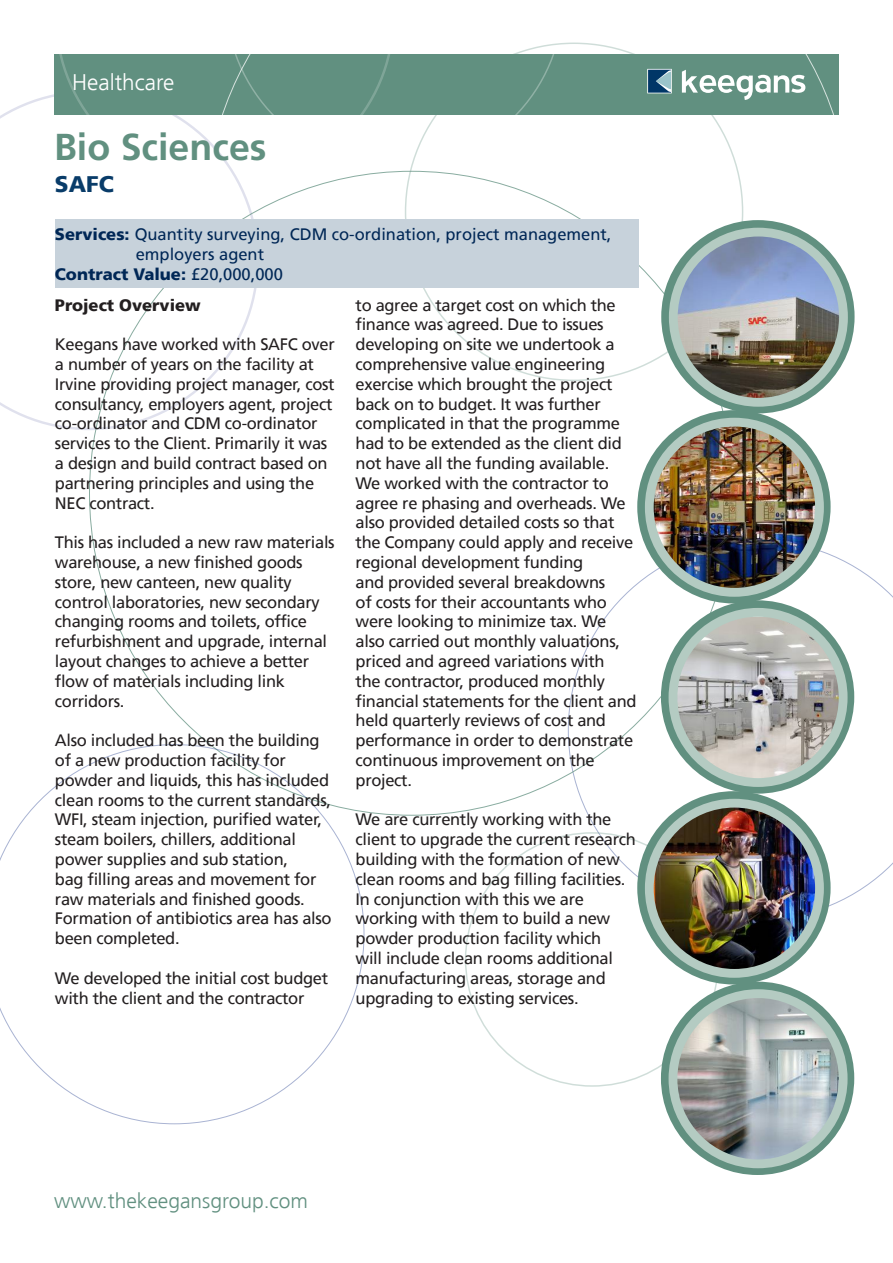
<style>
.page{position:relative;width:893px;height:1263px;background:#fff}
.page>*{position:absolute;margin:0;border:0;box-sizing:border-box;transform-origin:0 0}
.t1{font:700 37.5px "Frutiger";color:#619080}
.t2{font:300 22.5px "Frutiger";color:#fff}
.t3{font:900 22.5px "Frutiger";color:#093c69}
.t4{font:300 21px "Frutiger";color:#619080}
.t5{font:16.5px/19.8px "Frutiger";letter-spacing:-.02em;color:#231f20}
.t6{font:16.5px/19.8px "Frutiger";color:#002756}
.t7{font:900 16.5px "Frutiger";color:#002756}
.t8{font:900 16.5px "Frutiger";color:#231f20}
.s1{font-weight:900}
.s2{font-weight:400}
</style>
<div class="page">
<svg style="left:0;top:94px;width:259px;height:336px"></svg>
<svg style="left:568px;top:540px;width:325px;height:380px"></svg>
<div style="left:55px;top:54px;width:784px;height:61px;background:#619080"></div>
<svg style="left:0;top:744px;width:364px;height:380px"></svg>
<div style="left:55px;top:219px;width:583px;height:69px;background:#c7d2db"></div>
<div style="left:661px;top:220px;width:194px;height:193px;border:10px solid #619080;border-radius:50%"></div>
<div style="left:637px;top:791px;width:194px;height:193px;border:10px solid #619080;border-radius:50%"></div>
<div style="left:637px;top:410px;width:194px;height:193px;border:10px solid #619080;border-radius:50%"></div>
<div style="left:661px;top:982px;width:193px;height:193px;border:10px solid #619080;border-radius:50%"></div>
<div style="left:661px;top:600px;width:193px;height:194px;border:10px solid #619080;border-radius:50%"></div>
<img style="left:673px;top:235px;width:170px;height:165px">
<div style="left:669px;top:228px;width:179px;height:179px;border:9px solid #b4cbc2;border-radius:50%"></div>
<img style="left:649px;top:806px;width:170px;height:166px">
<div style="left:645px;top:799px;width:179px;height:179px;border:9px solid #b4cbc2;border-radius:50%"></div>
<img style="left:649px;top:423px;width:170px;height:166px">
<div style="left:645px;top:418px;width:179px;height:179px;border:9px solid #b4cbc2;border-radius:50%"></div>
<img style="left:673px;top:996px;width:170px;height:165px">
<div style="left:669px;top:989px;width:178px;height:179px;border:9px solid #b4cbc2;border-radius:50%"></div>
<img style="left:673px;top:617px;width:170px;height:161px">
<div style="left:669px;top:608px;width:178px;height:179px;border:9px solid #b4cbc2;border-radius:50%"></div>
<p class="t2" style="left:72px;top:69px;width:104px">Healthcare</p>
<p class="t1" style="left:54px;top:125px;width:214px">Bio Sciences</p>
<p class="t3" style="left:55px;top:171px;width:60px">SAFC</p>
<p class="t6" style="left:136px;top:224px;width:477px;text-indent:-81px"><span class="s1">Services:</span> Quantity surveying, CDM co-ordination, project management, employers agent</p>
<p class="t7" style="left:55px;top:264px;width:229px">Contract Value: <span class="s2">£20,000,000</span></p>
<p class="t8" style="left:55px;top:295px;width:147px">Project Overview</p>
<p class="t5" style="left:55px;top:335px;width:281px">Keegans have worked with SAFC over a number of years on the facility at Irvine providing project manager, cost consultancy, employers agent, project co-ordinator and CDM co-ordinator services to the Client. Primarily it was a design and build contract based on partnering principles and using the NEC contract.</p>
<p class="t5" style="left:55px;top:533px;width:281px">This has included a new raw materials warehouse, a new finished goods store, new canteen, new quality control laboratories, new secondary changing rooms and toilets, office refurbishment and upgrade, internal layout changes to achieve a better flow of materials including link corridors.</p>
<p class="t5" style="left:55px;top:731px;width:278px">Also included has been the building of a new production facility for powder and liquids, this has included clean rooms to the current standards, WFI, steam injection, purified water, steam boilers, chillers, additional power supplies and sub station,<br>bag filling areas and movement for raw materials and finished goods.<br>Formation of antibiotics area has also been completed.</p>
<p class="t5" style="left:55px;top:968px;width:275px">We developed the initial cost budget with the client and the contractor</p>
<p class="t5" style="left:356px;top:295px;width:282px">to agree a target cost on which the finance was agreed. Due to issues developing on site we undertook a comprehensive value engineering exercise which brought the project back on to budget. It was further complicated in that the programme had to be extended as the client did not have all the funding available.<br>We worked with the contractor to agree re phasing and overheads. We also provided detailed costs so that the Company could apply and receive regional development funding<br>and provided several breakdowns<br>of costs for their accountants who were looking to minimize tax. We also carried out monthly valuations, priced and agreed variations with<br>the contractor, produced monthly financial statements for the client and held quarterly reviews of cost and performance in order to demonstrate continuous improvement on the project.</p>
<p class="t5" style="left:356px;top:810px;width:282px">We are currently working with the client to upgrade the current research building with the formation of new clean rooms and bag filling facilities.<br>In conjunction with this we are working with them to build a new powder production facility which<br>will include clean rooms additional manufacturing areas, storage and upgrading to existing services.</p>
<p class="t4" style="left:54px;top:1189px;width:256px">www.thekeegansgroup.com</p>
</div>
